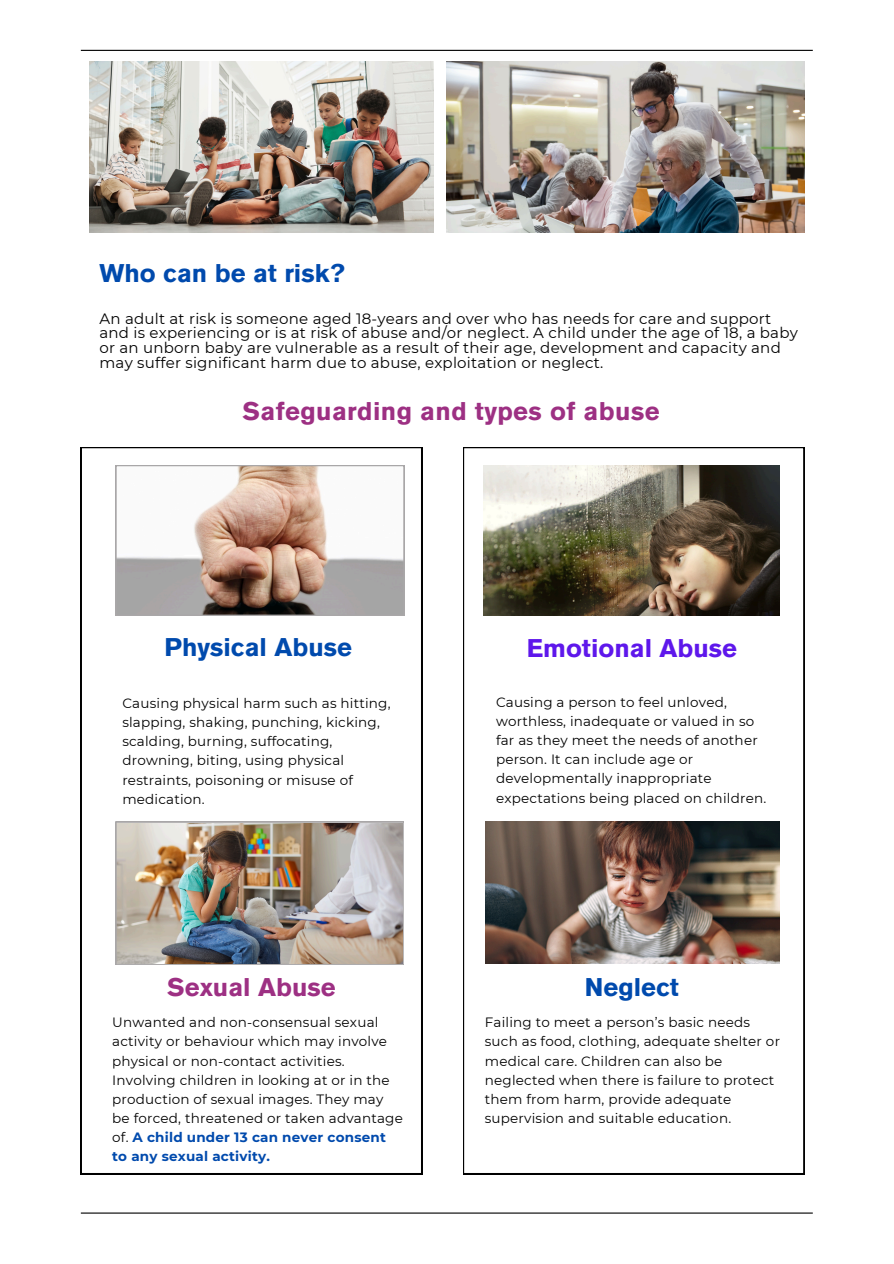
<style>
.page{position:relative;width:894px;height:1264px;background:#fff}
.page>*{position:absolute;margin:0;border:0;box-sizing:border-box;transform-origin:0 0}
.t1{font:700 25.5px "Akzidenz Grotesk Pro";letter-spacing:.015em;color:#9d3083}
.t2{font:700 25.5px "Akzidenz Grotesk Pro";color:#004aad}
.t3{font:700 25.5px "Akzidenz Grotesk Pro";color:#5e17eb}
.t4{font:15px/14.7px "Montserrat";letter-spacing:.015em;color:#000}
.t5{font:13.5px/19.2px "Montserrat";letter-spacing:.015em;color:#000}
.s1{font-weight:700;color:#004aad}
</style>
<div class="page">
<hr style="left:81px;top:50px;width:731px;height:1px;background:#000">
<hr style="left:81px;top:1212px;width:731px;height:1px;background:#000">
<svg style="left:463px;top:447px;width:341px;height:727px"></svg>
<svg style="left:81px;top:447px;width:341px;height:727px"></svg>
<img style="left:483px;top:465px;width:296px;height:151px">
<svg style="left:115px;top:465px;width:289px;height:150px"></svg>
<img style="left:89px;top:61px;width:344px;height:171px">
<img style="left:446px;top:61px;width:357px;height:171px">
<img style="left:485px;top:821px;width:294px;height:142px">
<img style="left:115px;top:821px;width:288px;height:143px">
<p class="t2" style="left:99px;top:262px;width:247px">Who can be at risk?</p>
<p class="t4" style="left:99px;top:311px;width:699px">An adult at risk is someone aged 18-years and over who has needs for care and support and is experiencing or is at risk of abuse and/or neglect. A child under the age of 18, a baby or an unborn baby are vulnerable as a result of their age, development and capacity and may suffer significant harm due to abuse, exploitation or neglect.</p>
<p class="t1" style="left:242px;top:400px;width:418px">Safeguarding and types of abuse</p>
<p class="t2" style="left:164px;top:637px;width:189px">Physical Abuse</p>
<p class="t5" style="left:122px;top:693px;width:270px">Causing physical harm such as hitting, slapping, shaking, punching, kicking, scalding, burning, suffocating, drowning, biting, using physical restraints, poisoning or misuse of medication.</p>
<p class="t3" style="left:526px;top:638px;width:212px">Emotional Abuse</p>
<p class="t5" style="left:496px;top:692px;width:272px">Causing a person to feel unloved, worthless, inadequate or valued in so far as they meet the needs of another person. It can include age or developmentally inappropriate expectations being placed on children.</p>
<p class="t1" style="left:167px;top:976px;width:170px">Sexual Abuse</p>
<p class="t2" style="left:584px;top:976px;width:95px">Neglect</p>
<h1 class="t5" style="left:112px;top:1012px;width:292px">Unwanted and non-consensual sexual activity or behaviour which may involve physical or non-contact activities.<br>Involving children in looking at or in the production of sexual images. They may be forced, threatened or taken advantage of. <span class="s1">A child under 13 can never consent to any sexual activity.</span></h1>
<p class="t5" style="left:484px;top:1012px;width:297px">Failing to meet a person’s basic needs such as food, clothing, adequate shelter or medical care. Children can also be neglected when there is failure to protect them from harm, provide adequate supervision and suitable education.</p>
</div>
